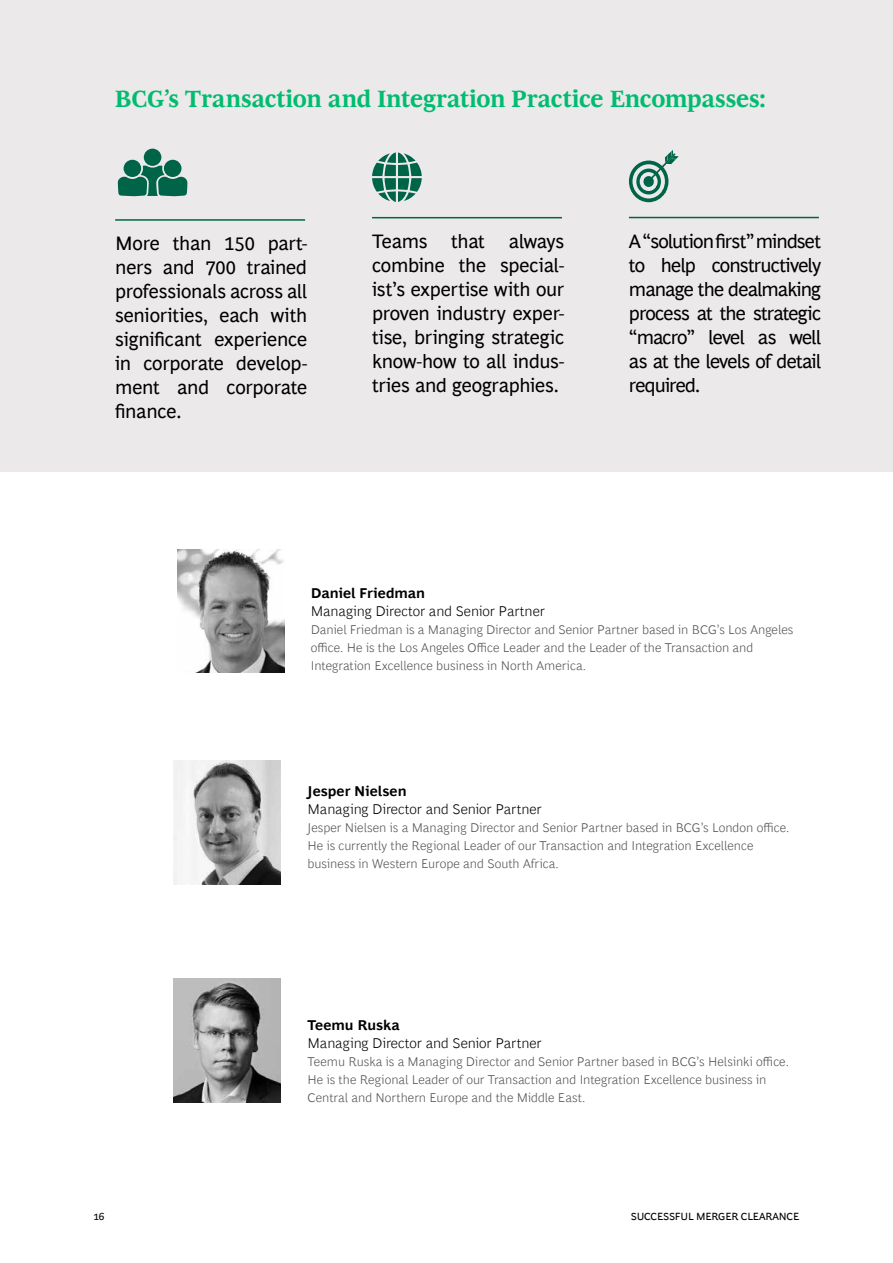
<style>
.page{position:relative;width:893px;height:1263px;background:#fff}
.page>*{position:absolute;margin:0;border:0;box-sizing:border-box;transform-origin:0 0}
.t1{font:700 24px "Henderson BCG Serif";letter-spacing:-.005em;color:#00bc70}
.t2{font:19.5px/24px "Henderson BCG Sans";letter-spacing:-.015em;color:#000;text-align:justify}
.t3{font:300 14.25px "Henderson BCG Sans";letter-spacing:-.005em;color:#000}
.t4{font:700 14.25px "Henderson BCG Sans";color:#000}
.t5{font:300 12.75px/18px "Henderson BCG Sans";color:#4f5254}
.t6{font:10.5px "Henderson BCG Sans";letter-spacing:-.02em;color:#000}
.s1{font-weight:400;color:#00ad6d}
</style>
<div class="page">
<img style="left:174px;top:979px;width:107px;height:123px">
<img style="left:174px;top:761px;width:107px;height:123px">
<div style="left:0;top:0;width:893px;height:472px;background:#ebe9e9"></div>
<hr style="left:629px;top:217px;width:190px;height:1px;background:#006548">
<svg style="left:629px;top:150px;width:50px;height:52px"></svg>
<hr style="left:372px;top:217px;width:190px;height:1px;background:#006548">
<svg style="left:372px;top:153px;width:50px;height:49px"></svg>
<hr style="left:115px;top:219px;width:190px;height:2px;background:#006548">
<svg style="left:118px;top:165px;width:69px;height:31px;background:#32816a"></svg>
<div style="left:144px;top:149px;width:17px;height:17px;background:#006548;border-radius:50%"></div>
<div style="left:124px;top:160px;width:17px;height:17px;background:#006548;border-radius:50%"></div>
<div style="left:164px;top:160px;width:17px;height:17px;background:#006548;border-radius:50%"></div>
<img style="left:177px;top:549px;width:107px;height:124px">
<h1 class="t1" style="left:115px;top:81px;width:652px">BCG<span class="s1">’</span>s Transaction and Integration Practice Encompasses:</h1>
<h2 class="t2" style="left:115px;top:230px;width:194px">More than 150 part&shy;ners and 700 trained professionals across all seniorities, each with significant experience in corporate develop&shy;ment and corporate finance.</h2>
<h2 class="t2" style="left:372px;top:227px;width:194px">Teams that always combine the special&shy;ist’s expertise with our proven industry exper&shy;tise, bringing strategic know-how to all indus&shy;tries and geographies.</h2>
<h2 class="t2" style="left:629px;top:227px;width:194px">A “solution first” mindset to help constructively manage the dealmaking process at the strategic “macro” level as well as at the levels of detail required.</h2>
<p class="t4" style="left:311px;top:582px;width:116px">Daniel Friedman</p>
<p class="t3" style="left:311px;top:600px;width:236px">Managing Director and Senior Partner</p>
<p class="t5" style="left:311px;top:619px;width:484px">Daniel Friedman is a Managing Director and Senior Partner based in BCG’s Los Angeles office. He is the Los Angeles Office Leader and the Leader of the Transaction and<br>Integration Excellence business in North America.</p>
<p class="t4" style="left:308px;top:780px;width:101px">Jesper Nielsen</p>
<p class="t3" style="left:308px;top:798px;width:236px">Managing Director and Senior Partner</p>
<p class="t5" style="left:308px;top:817px;width:483px">Jesper Nielsen is a Managing Director and Senior Partner based in BCG’s London office.<br>He is currently the Regional Leader of our Transaction and Integration Excellence business in Western Europe and South Africa.</p>
<p class="t4" style="left:308px;top:1014px;width:94px">Teemu Ruska</p>
<p class="t3" style="left:308px;top:1032px;width:236px">Managing Director and Senior Partner</p>
<p class="t5" style="left:308px;top:1051px;width:483px">Teemu Ruska is a Managing Director and Senior Partner based in BCG’s Helsinki office.<br>He is the Regional Leader of our Transaction and Integration Excellence business in<br>Central and Northern Europe and the Middle East.</p>
<p class="t6" style="left:94px;top:1209px;width:12px">16</p>
<p class="t6" style="left:631px;top:1209px;width:170px">SUCCESSFUL MERGER CLEARANCE</p>
</div>
